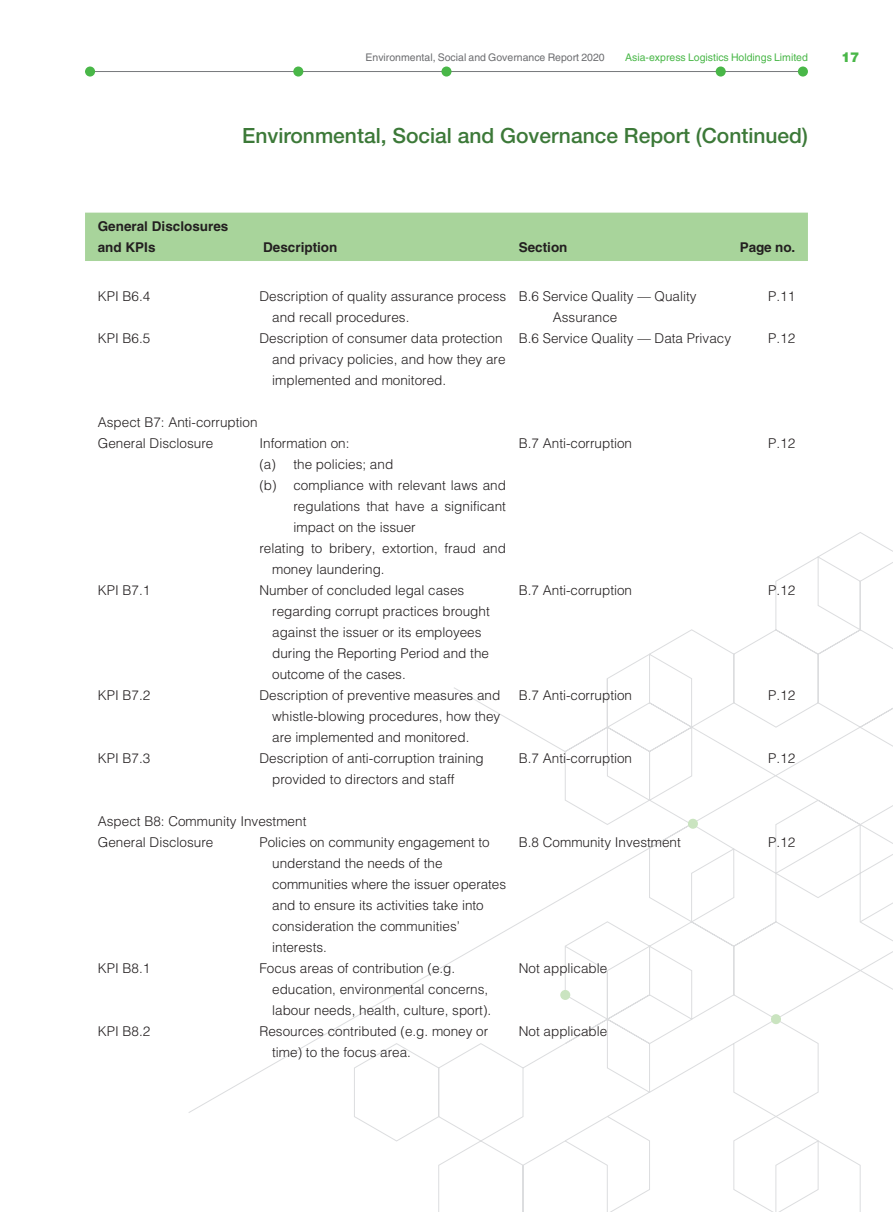
<style>
.page{position:relative;width:893px;height:1212px;background:#fff}
.page>*{position:absolute;margin:0;border:0;box-sizing:border-box;transform-origin:0 0}
.t1{font:500 21px "Helvetica Neue LT Std";color:#3c7938}
.t2{font:300 13.5px/21px "Helvetica LT Std";color:#231f20}
.t3{font:700 13.5px/21px "Helvetica LT Std";color:#231f20}
.t4{font:900 13.5px "Helvetica LT Std";color:#49b748}
.t5{font:10.5px "Helvetica LT Std";color:#6c6d70}
.t6{font:10.5px "Helvetica LT Std";color:#49b748}
</style>
<div class="page">
<svg style="left:188px;top:532px;width:705px;height:680px"></svg>
<div style="left:771px;top:1014px;width:10px;height:10px;background:#cae4c0;border-radius:50%"></div>
<div style="left:560px;top:990px;width:10px;height:10px;background:#cae4c0;border-radius:50%"></div>
<div style="left:688px;top:819px;width:10px;height:10px;background:#cae4c0;border-radius:50%"></div>
<hr style="left:85px;top:71px;width:718px;height:1px;background:#76787b">
<div style="left:798px;top:67px;width:10px;height:10px;background:#49b748;border-radius:50%"></div>
<div style="left:716px;top:67px;width:10px;height:10px;background:#49b748;border-radius:50%"></div>
<div style="left:293px;top:67px;width:10px;height:10px;background:#49b748;border-radius:50%"></div>
<div style="left:441px;top:67px;width:10px;height:10px;background:#49b748;border-radius:50%"></div>
<div style="left:85px;top:67px;width:10px;height:10px;background:#49b748;border-radius:50%"></div>
<div style="left:85px;top:213px;width:723px;height:48px;background:#a8d49b"></div>
<p class="t5" style="left:366px;top:51px;width:241px">Environmental, Social and Governance Report 2020</p>
<p class="t6" style="left:625px;top:51px;width:184px">Asia-express Logistics Holdings Limited</p>
<p class="t4" style="left:842px;top:48px;width:19px">17</p>
<h1 class="t1" style="left:242px;top:123px;width:567px">Environmental, Social and Governance Report (Continued)</h1>
<p class="t3" style="left:98px;top:216px;width:132px">General Disclosures and KPIs</p>
<p class="t3" style="left:263px;top:237px;width:76px">Description</p>
<p class="t3" style="left:519px;top:237px;width:50px">Section</p>
<p class="t3" style="left:740px;top:237px;width:57px">Page no.</p>
<p class="t2" style="left:98px;top:285px;width:54px">KPI B6.4</p>
<p class="t2" style="left:272px;top:285px;width:236px;text-indent:-13px">Description of quality assurance process and recall procedures.</p>
<p class="t2" style="left:553px;top:285px;width:145px;text-indent:-34px">B.6 Service Quality — Quality<br>Assurance</p>
<p class="t2" style="left:768px;top:285px;width:29px">P.11</p>
<p class="t2" style="left:98px;top:327px;width:54px">KPI B6.5</p>
<p class="t2" style="left:272px;top:327px;width:235px;text-indent:-13px">Description of consumer data protection and privacy policies, and how they are implemented and monitored.</p>
<p class="t2" style="left:519px;top:327px;width:214px">B.6 Service Quality — Data Privacy</p>
<p class="t2" style="left:768px;top:327px;width:29px">P.12</p>
<p class="t2" style="left:98px;top:411px;width:161px">Aspect B7: Anti-corruption<br>General Disclosure</p>
<p class="t2" style="left:259px;top:432px;width:92px">Information on:</p>
<p class="t2" style="left:259px;top:453px;width:135px">(a) the policies; and</p>
<p class="t2" style="left:259px;top:474px;width:248px">(b) compliance with relevant laws and</p>
<p class="t2" style="left:293px;top:495px;width:214px">regulations that have a significant</p>
<p class="t2" style="left:293px;top:516px;width:124px">impact on the issuer</p>
<p class="t2" style="left:259px;top:537px;width:248px">relating to bribery, extortion, fraud and</p>
<p class="t2" style="left:272px;top:558px;width:114px">money laundering.</p>
<p class="t2" style="left:519px;top:432px;width:115px">B.7 Anti-corruption</p>
<p class="t2" style="left:768px;top:432px;width:29px">P.12</p>
<p class="t2" style="left:98px;top:579px;width:54px">KPI B7.1</p>
<p class="t2" style="left:272px;top:579px;width:219px;text-indent:-13px">Number of concluded legal cases regarding corrupt practices brought against the issuer or its employees during the Reporting Period and the outcome of the cases.</p>
<p class="t2" style="left:519px;top:579px;width:115px">B.7 Anti-corruption</p>
<p class="t2" style="left:768px;top:579px;width:29px">P.12</p>
<p class="t2" style="left:98px;top:684px;width:54px">KPI B7.2</p>
<p class="t2" style="left:272px;top:684px;width:230px;text-align:justify;text-indent:-13px">Description of preventive measures and whistle-blowing procedures, how they are implemented and monitored.</p>
<p class="t2" style="left:519px;top:684px;width:115px">B.7 Anti-corruption</p>
<p class="t2" style="left:768px;top:684px;width:29px">P.12</p>
<p class="t2" style="left:98px;top:747px;width:54px">KPI B7.3</p>
<p class="t2" style="left:272px;top:747px;width:213px;text-indent:-13px">Description of anti-corruption training provided to directors and staff</p>
<p class="t2" style="left:519px;top:747px;width:115px">B.7 Anti-corruption</p>
<p class="t2" style="left:768px;top:747px;width:29px">P.12</p>
<p class="t2" style="left:98px;top:810px;width:210px">Aspect B8: Community Investment<br>General Disclosure</p>
<p class="t2" style="left:272px;top:831px;width:235px;text-indent:-13px">Policies on community engagement to understand the needs of the communities where the issuer operates and to ensure its activities take into consideration the communities’ interests.</p>
<p class="t2" style="left:519px;top:831px;width:164px">B.8 Community Investment</p>
<p class="t2" style="left:768px;top:831px;width:29px">P.12</p>
<p class="t2" style="left:98px;top:957px;width:54px">KPI B8.1</p>
<p class="t2" style="left:272px;top:957px;width:221px;text-indent:-13px">Focus areas of contribution (e.g. education, environmental concerns, labour needs, health, culture, sport).</p>
<p class="t2" style="left:519px;top:957px;width:90px">Not applicable</p>
<p class="t2" style="left:98px;top:1020px;width:54px">KPI B8.2</p>
<p class="t2" style="left:272px;top:1020px;width:218px;text-indent:-13px">Resources contributed (e.g. money or time) to the focus area.</p>
<p class="t2" style="left:519px;top:1020px;width:90px">Not applicable</p>
</div>
